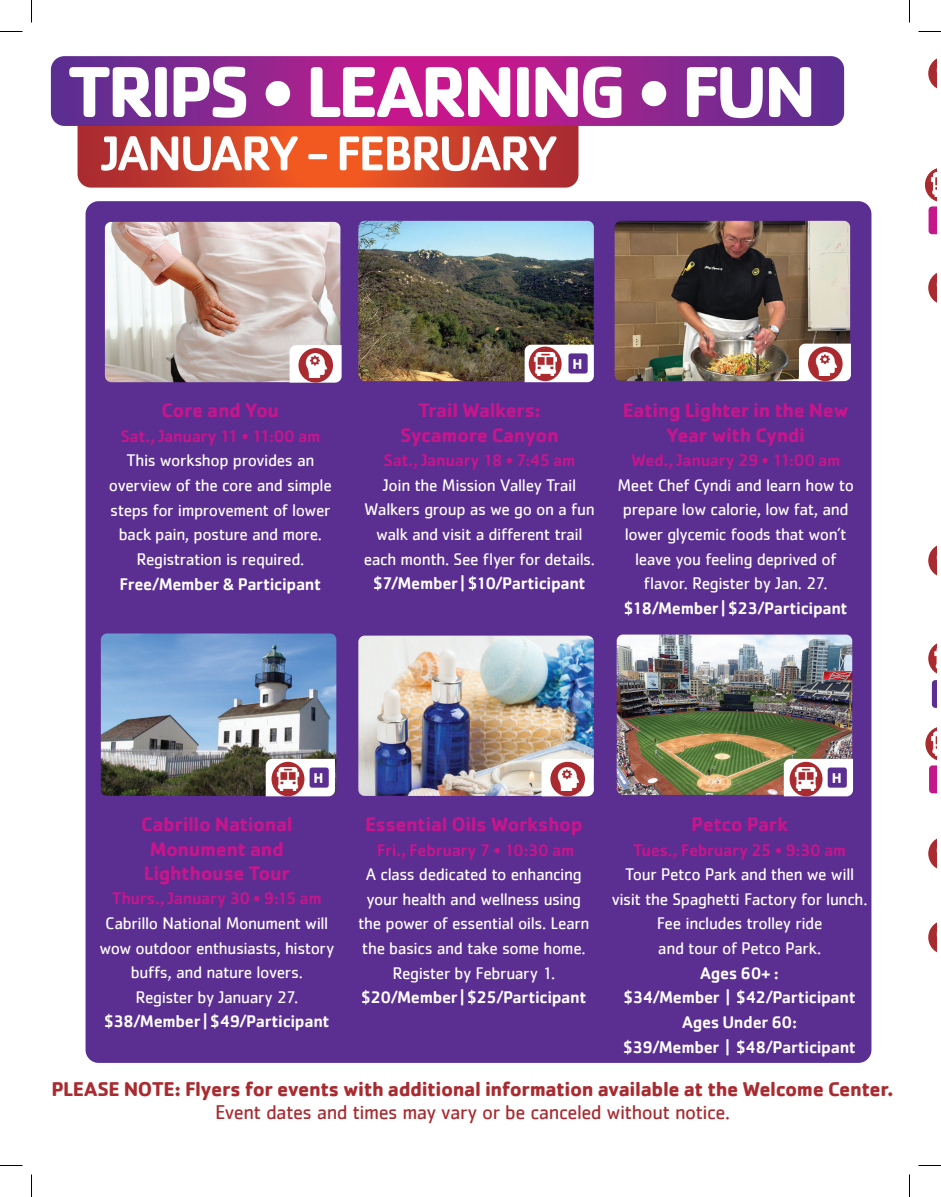
<style>
.page{position:relative;width:941px;height:1197px;background:#fff}
.page>*{position:absolute;margin:0;border:0;box-sizing:border-box;transform-origin:0 0}
.t1{font:700 74.7px "Cachet";letter-spacing:-.055em;color:#fff}
.t2{font:500 50.7px "Cachet";letter-spacing:-.055em;color:#fff}
.t3{font:700 20.55px "Cachet";letter-spacing:-.02em;color:#a92b30}
.t4{font:20.55px "Cachet";letter-spacing:-.03em;color:#a92b30}
.t5{font:700 20.25px/24.3px "Cachet";letter-spacing:-.02em;color:#c5168c;text-align:center}
.t6{font:17.4px/24.6px "Cachet";letter-spacing:-.025em;color:#fff;text-align:center}
.t7{font:500 17.4px/24.6px "Cachet";letter-spacing:-.02em;color:#fff;text-align:center}
.t8{font:500 17.4px "Cachet";letter-spacing:-.02em;color:#c5168c}
.t9{font:700 14.7px "Cachet";color:#fff}
</style>
<div class="page">
<div style="left:4px;top:4px;width:932px;height:1099px;background:#231f20;opacity:.13"></div>
<svg style="left:928px;top:543px;width:8px;height:35px"></svg>
<img style="left:934px;top:549px;width:2px;height:23px">
<svg style="left:928px;top:920px;width:8px;height:35px"></svg>
<img style="left:934px;top:926px;width:2px;height:23px">
<svg style="left:928px;top:271px;width:8px;height:34px"></svg>
<img style="left:934px;top:276px;width:2px;height:24px">
<svg style="left:928px;top:56px;width:8px;height:35px"></svg>
<img style="left:934px;top:62px;width:2px;height:23px">
<svg style="left:928px;top:836px;width:8px;height:35px"></svg>
<img style="left:934px;top:842px;width:2px;height:23px">
<img style="left:614px;top:221px;width:236px;height:160px">
<img style="left:358px;top:221px;width:236px;height:160px">
<img style="left:105px;top:222px;width:235px;height:160px">
<svg style="left:524px;top:345px;width:70px;height:37px"></svg>
<div style="left:568px;top:353px;width:19px;height:21px;background:#5b2e91;border-radius:3px"></div>
<div style="left:528px;top:347px;width:33px;height:34px;background:#a92b30;border-radius:50%"></div>
<img style="left:534px;top:352px;width:22px;height:24px">
<img style="left:616px;top:635px;width:236px;height:160px">
<svg style="left:783px;top:759px;width:70px;height:37px"></svg>
<div style="left:827px;top:768px;width:19px;height:20px;background:#5b2e91;border-radius:3px"></div>
<div style="left:789px;top:762px;width:33px;height:34px;background:#a92b30;border-radius:50%"></div>
<img style="left:794px;top:767px;width:23px;height:24px">
<svg style="left:799px;top:344px;width:52px;height:37px"></svg>
<svg style="left:925px;top:726px;width:11px;height:67px"></svg>
<svg style="left:289px;top:345px;width:52px;height:38px"></svg>
<img style="left:101px;top:634px;width:235px;height:162px">
<img style="left:358px;top:636px;width:236px;height:160px">
<svg style="left:541px;top:759px;width:52px;height:37px"></svg>
<div style="left:550px;top:762px;width:35px;height:34px;background:#a92b30;border-radius:50%"></div>
<img style="left:557px;top:767px;width:23px;height:24px">
<svg style="left:298px;top:348px;width:35px;height:35px"></svg>
<img style="left:305px;top:354px;width:23px;height:23px">
<div style="left:808px;top:347px;width:34px;height:34px;background:#a92b30;border-radius:50%"></div>
<img style="left:815px;top:352px;width:23px;height:24px">
<svg style="left:266px;top:759px;width:69px;height:37px"></svg>
<div style="left:309px;top:768px;width:20px;height:20px;background:#5b2e91;border-radius:3px"></div>
<div style="left:271px;top:762px;width:33px;height:34px;background:#a92b30;border-radius:50%"></div>
<img style="left:277px;top:767px;width:22px;height:24px">
<svg style="left:928px;top:641px;width:8px;height:67px"></svg>
<svg style="left:924px;top:167px;width:12px;height:67px"></svg>
<hr style="left:908px;top:0;width:2px;height:22px;background:#fff">
<svg style="left:0;top:31px;width:22px;height:1px"></svg>
<svg style="left:918px;top:31px;width:22px;height:1px"></svg>
<svg style="left:0;top:1165px;width:22px;height:1px"></svg>
<svg style="left:918px;top:1165px;width:22px;height:1px"></svg>
<svg style="left:31px;top:0;width:1px;height:22px"></svg>
<svg style="left:31px;top:1174px;width:1px;height:23px"></svg>
<svg style="left:909px;top:0;width:1px;height:22px"></svg>
<svg style="left:909px;top:1174px;width:1px;height:23px"></svg>
<h1 class="t1" style="left:67px;top:44px;width:751px">TRIPS • LEARNING • FUN</h1>
<h2 class="t2" style="left:102px;top:122px;width:458px">JANUARY - FEBRUARY</h2>
<p class="t5" style="left:161px;top:398px;width:119px">Core and You</p>
<p class="t8" style="left:120px;top:425px;width:201px">Sat., January 11 • 11:00 am</p>
<p class="t6" style="left:109px;top:448px;width:224px">This workshop provides an overview of the core and simple steps for improvement of lower back pain, posture and more.<br>Registration is required.</p>
<p class="t7" style="left:120px;top:571px;width:203px">Free/Member &amp; Participant</p>
<p class="t9" style="left:572px;top:354px;width:11px">H</p>
<p class="t5" style="left:400px;top:398px;width:160px">Trail Walkers:<br>Sycamore Canyon</p>
<p class="t8" style="left:383px;top:450px;width:193px">Sat., January 18 • 7:45 am</p>
<p class="t6" style="left:364px;top:472px;width:233px">Join the Mission Valley Trail<br>Walkers group as we go on a fun walk and visit a different trail each month. See flyer for details.</p>
<p class="t7" style="left:373px;top:571px;width:214px">$7/Member | $10/Participant</p>
<p class="t5" style="left:623px;top:398px;width:227px">Eating Lighter in the New<br>Year with Cyndi</p>
<p class="t8" style="left:631px;top:450px;width:211px">Wed., January 29 • 11:00 am</p>
<p class="t6" style="left:617px;top:472px;width:238px">Meet Chef Cyndi and learn how to prepare low calorie, low fat, and lower glycemic foods that won’t leave you feeling deprived of flavor. Register by Jan. 27.</p>
<p class="t7" style="left:624px;top:595px;width:225px">$18/Member | $23/Participant</p>
<p class="t9" style="left:313px;top:768px;width:11px">H</p>
<p class="t5" style="left:141px;top:811px;width:153px;text-align:left">Cabrillo National<br>Monument and<br>Lighthouse Tour</p>
<p class="t8" style="left:112px;top:888px;width:211px">Thurs., January 30 • 9:15 am</p>
<p class="t6" style="left:99px;top:910px;width:236px">Cabrillo National Monument will wow outdoor enthusiasts, history buffs, and nature lovers.<br>Register by January 27.</p>
<p class="t7" style="left:104px;top:1009px;width:227px">$38/Member | $49/Participant</p>
<p class="t5" style="left:365px;top:811px;width:219px">Essential Oils Workshop</p>
<p class="t8" style="left:377px;top:839px;width:199px">Fri., February 7 • 10:30 am</p>
<p class="t6" style="left:358px;top:862px;width:233px">A class dedicated to enhancing your health and wellness using the power of essential oils. Learn the basics and take some home.<br>Register by February 1.</p>
<p class="t7" style="left:361px;top:985px;width:227px">$20/Member | $25/Participant</p>
<p class="t9" style="left:831px;top:768px;width:11px">H</p>
<p class="t5" style="left:691px;top:811px;width:98px">Petco Park</p>
<p class="t8" style="left:633px;top:839px;width:215px">Tues., February 25 • 9:30 am</p>
<p class="t6" style="left:611px;top:862px;width:257px">Tour Petco Park and then we will visit the Spaghetti Factory for lunch.<br>Fee includes trolley ride<br>and tour of Petco Park.</p>
<p class="t7" style="left:623px;top:960px;width:234px">Ages 60+ :<br>$34/Member | $42/Participant<br>Ages Under 60:<br>$39/Member | $48/Participant</p>
<p class="t3" style="left:51px;top:1076px;width:843px">PLEASE NOTE: Flyers for events with additional information available at the Welcome Center.</p>
<p class="t4" style="left:215px;top:1101px;width:516px">Event dates and times may vary or be canceled without notice.</p>
</div>
